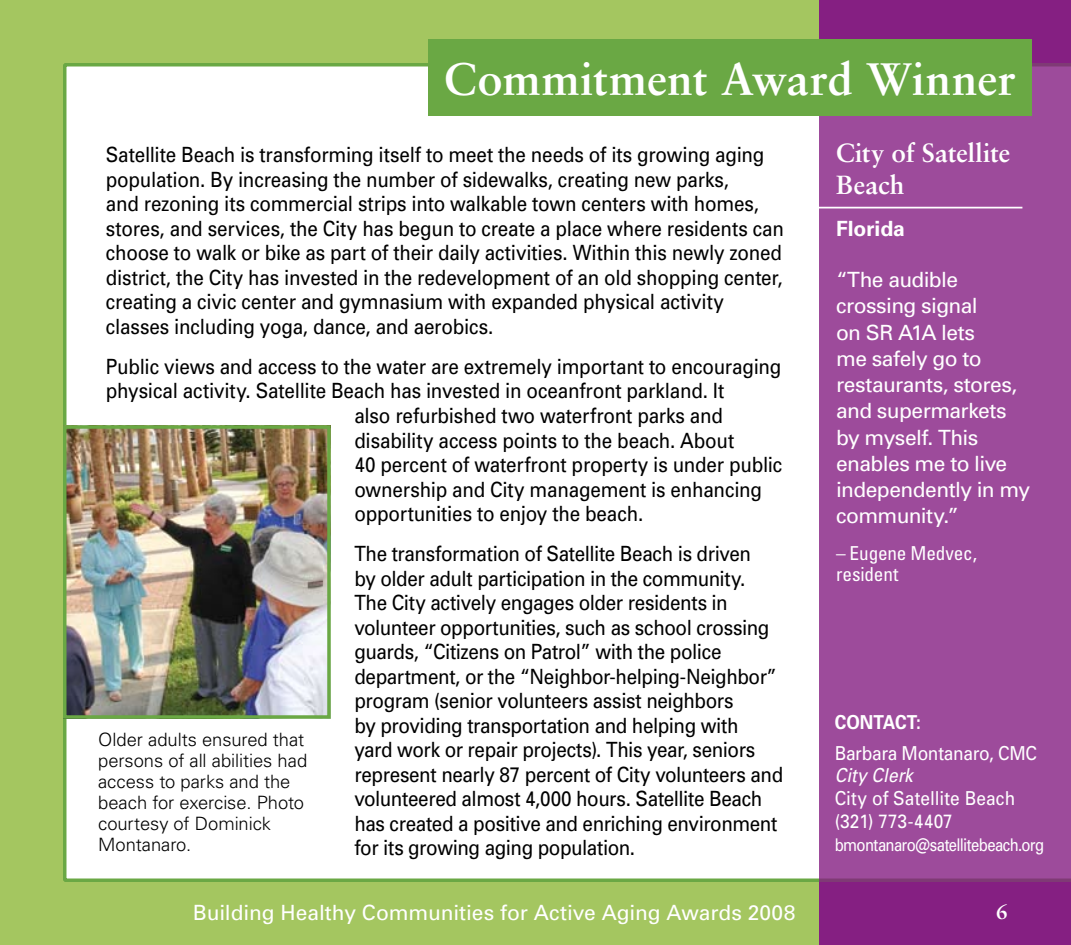
<style>
.page{position:relative;width:1071px;height:945px;background:#a4c660}
.page>*{position:absolute;margin:0;border:0;box-sizing:border-box;transform-origin:0 0}
.Header_left{font:700 45.5px "Sabon";letter-spacing:.01em;color:#fff}
.Sidebar_head{font:700 26.25px/31.5px "Sabon";letter-spacing:-.005em;color:#fff}
.body{font:21px/24.5px "Univers";letter-spacing:-.015em;color:#000;scale:.9 1}
.t1{font:21px/26.2px "Univers";letter-spacing:-.025em;color:#fff}
.t2{font:21px "Univers";letter-spacing:-.005em;color:#fff}
.Sidebar_state{font:700 21px "Univers";color:#fff}
.t3{font:700 21px "Sabon";color:#fff}
.Contact_info{font:19.25px "Univers";letter-spacing:-.005em;color:#fff;scale:.9 1}
.Quoter{font:condensed 19.25px/21px "Univers";letter-spacing:-.01em;color:#fff}
.Contact_info-2{font:italic 19.25px "Univers";letter-spacing:.005em;color:#fff;scale:.9 1}
.Contact_info-3{font:700 19.25px "Univers";color:#fff;scale:.9 1}
.t4{font:300 18.38px/21px "Univers";letter-spacing:-.005em;color:#000}
.Contact_info-4{font:17.5px "Univers";letter-spacing:-.04em;color:#fff;scale:.85 1}
</style>
<div class="page">
<div style="left:63px;top:63px;width:756px;height:819px;background:#fff"></div>
<svg style="left:819px;top:0;width:252px;height:945px;background:#9a4597"></svg>
<hr style="left:808px;top:207px;width:214px;height:1px;background:#fff">
<img style="left:68px;top:430px;width:258px;height:284px">
<div style="left:63px;top:425px;width:268px;height:294px;border:4px solid #6aa844"></div>
<div style="left:428px;top:39px;width:604px;height:77px;background:#6aa844"></div>
<p class="Header_left" style="left:444px;top:51px;width:573px">Commitment Award Winner</p>
<p class="body" style="left:106px;top:142px;width:755px">Satellite Beach is transforming itself to meet the needs of its growing aging population. By increasing the number of sidewalks, creating new parks,<br>and rezoning its commercial strips into walkable town centers with homes, stores, and services, the City has begun to create a place where residents can choose to walk or bike as part of their daily activities. Within this newly zoned district, the City has invested in the redevelopment of an old shopping center, creating a civic center and gymnasium with expanded physical activity classes including yoga, dance, and aerobics.</p>
<p class="body" style="left:106px;top:354px;width:752px">Public views and access to the water are extremely important to encouraging</p>
<p class="body" style="left:106px;top:378px;width:689px">physical activity. Satellite Beach has invested in oceanfront parkland. It</p>
<p class="body" style="left:354px;top:403px;width:411px">also refurbished two waterfront parks and</p>
<p class="body" style="left:354px;top:427px;width:424px">disability access points to the beach. About</p>
<p class="body" style="left:354px;top:452px;width:477px">40 percent of waterfront property is under public</p>
<p class="body" style="left:354px;top:476px;width:455px">ownership and City management is enhancing</p>
<p class="body" style="left:354px;top:501px;width:322px">opportunities to enjoy the beach.</p>
<p class="body" style="left:354px;top:541px;width:478px">The transformation of Satellite Beach is driven<br>by older adult participation in the community.<br>The City actively engages older residents in volunteer opportunities, such as school crossing guards, “Citizens on Patrol” with the police department, or the “Neighbor-helping-Neighbor” program (senior volunteers assist neighbors<br>by providing transportation and helping with<br>yard work or repair projects). This year, seniors represent nearly 87 percent of City volunteers and volunteered almost 4,000 hours. Satellite Beach has created a positive and enriching environment for its growing aging population.</p>
<p class="t4" style="left:98px;top:728px;width:211px">Older adults ensured that persons of all abilities had access to parks and the beach for exercise. Photo courtesy of Dominick<br>Montanaro.</p>
<p class="t2" style="left:193px;top:899px;width:604px">Building Healthy Communities for Active Aging Awards 2008</p>
<p class="Sidebar_head" style="left:836px;top:137px;width:176px">City of Satellite<br>Beach</p>
<p class="Sidebar_state" style="left:836px;top:215px;width:70px">FLORIDA</p>
<p class="t1" style="left:836px;top:266px;width:196px">“The audible crossing signal<br>on SR A1A lets<br>me safely go to restaurants, stores, and supermarkets by myself. This enables me to live independently in my community.”</p>
<p class="Quoter" style="left:836px;top:542px;width:142px">– Eugene Medvec, resident</p>
<p class="Contact_info-3" style="left:835px;top:710px;width:57px">CO NTACT</p>
<p class="Contact_info-3" style="left:916px;top:710px;width:7px">:</p>
<p class="Contact_info" style="left:835px;top:741px;width:226px">Barbara Montanaro, CMC</p>
<p class="Contact_info-2" style="left:835px;top:763px;width:88px">City Clerk</p>
<p class="Contact_info" style="left:835px;top:786px;width:202px">City of Satellite Beach</p>
<p class="Contact_info" style="left:835px;top:809px;width:133px">(321) 773-4407</p>
<p class="Contact_info-4" style="left:835px;top:833px;width:248px">bmontanaro@satellitebeach.org</p>
<p class="t3" style="left:996px;top:899px;width:13px">6</p>
</div>
